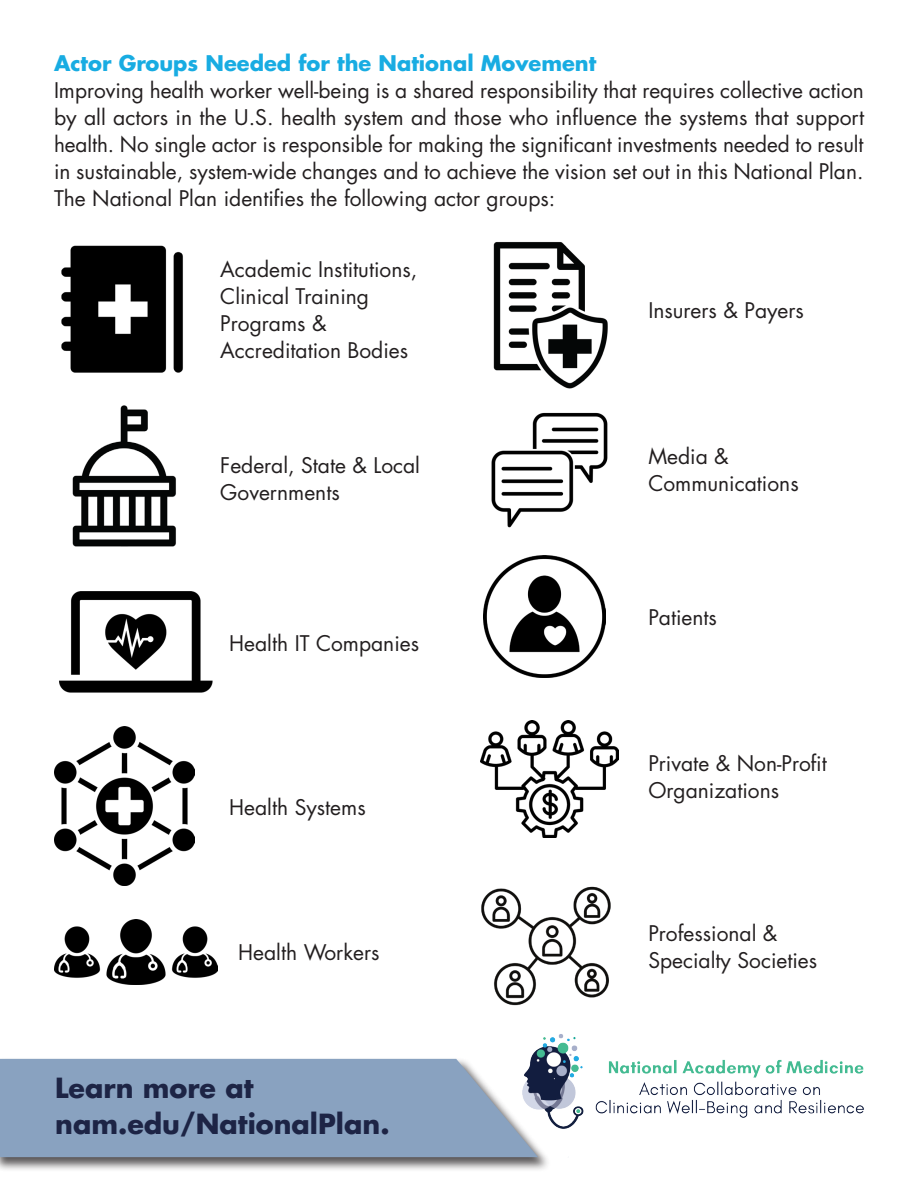
<style>
.page{position:relative;width:918px;height:1188px;background:#fff}
.page>*{position:absolute;margin:0;border:0;box-sizing:border-box;transform-origin:0 0}
.Body_Text{font:700 27px/36px "Futura Std";color:#1d2445}
.Body_Text-2{font:21px/27px "Futura Std";color:#231f20}
.Body_Text-3{font:700 21px "Futura Std";color:#18ace2}
</style>
<div class="page">
<div style="left:0;top:1057px;width:579px;height:115px;background:#231f20;opacity:.75"></div>
<div style="left:0;top:1059px;width:568px;height:98px;background:#89a2c0"></div>
<img style="left:518px;top:1034px;width:346px;height:97px">
<img style="left:61px;top:245px;width:122px;height:128px">
<img style="left:491px;top:412px;width:117px;height:116px">
<img style="left:480px;top:720px;width:139px;height:118px">
<img style="left:72px;top:405px;width:104px;height:142px">
<img style="left:59px;top:592px;width:154px;height:101px">
<img style="left:54px;top:727px;width:140px;height:159px">
<img style="left:54px;top:920px;width:163px;height:65px">
<img style="left:493px;top:242px;width:115px;height:147px">
<img style="left:484px;top:555px;width:122px;height:122px">
<img style="left:481px;top:886px;width:130px;height:120px">
<p class="Body_Text-3" style="left:54px;top:49px;width:544px">Actor Groups Needed for the National Movement</p>
<p class="Body_Text-2" style="left:54px;top:77px;width:812px;text-align:justify">Improving health worker well-being is a shared responsibility that requires collective action by all actors in the U.S. health system and those who influence the systems that support health. No single actor is responsible for making the significant investments needed to result in sustainable, system-wide changes and to achieve the vision set out in this National Plan.<br>The National Plan identifies the following actor groups:</p>
<p class="Body_Text-2" style="left:220px;top:256px;width:199px">Academic Institutions,<br>Clinical Training<br>Programs &amp;<br>Accreditation Bodies</p>
<p class="Body_Text-2" style="left:220px;top:452px;width:201px">Federal, State &amp; Local<br>Governments</p>
<p class="Body_Text-2" style="left:229px;top:630px;width:191px">Health IT Companies</p>
<p class="Body_Text-2" style="left:229px;top:794px;width:138px">Health Systems</p>
<p class="Body_Text-2" style="left:238px;top:939px;width:143px">Health Workers</p>
<p class="Body_Text" style="left:55px;top:1069px;width:336px">Learn more at nam.edu/NationalPlan.</p>
<p class="Body_Text-2" style="left:648px;top:297px;width:157px">Insurers &amp; Payers</p>
<p class="Body_Text-2" style="left:648px;top:443px;width:152px">Media &amp;<br>Communications</p>
<p class="Body_Text-2" style="left:648px;top:604px;width:70px">Patients</p>
<p class="Body_Text-2" style="left:648px;top:750px;width:180px">Private &amp; Non-Profit<br>Organizations</p>
<p class="Body_Text-2" style="left:648px;top:920px;width:170px">Professional &amp;<br>Specialty Societies</p>
</div>
